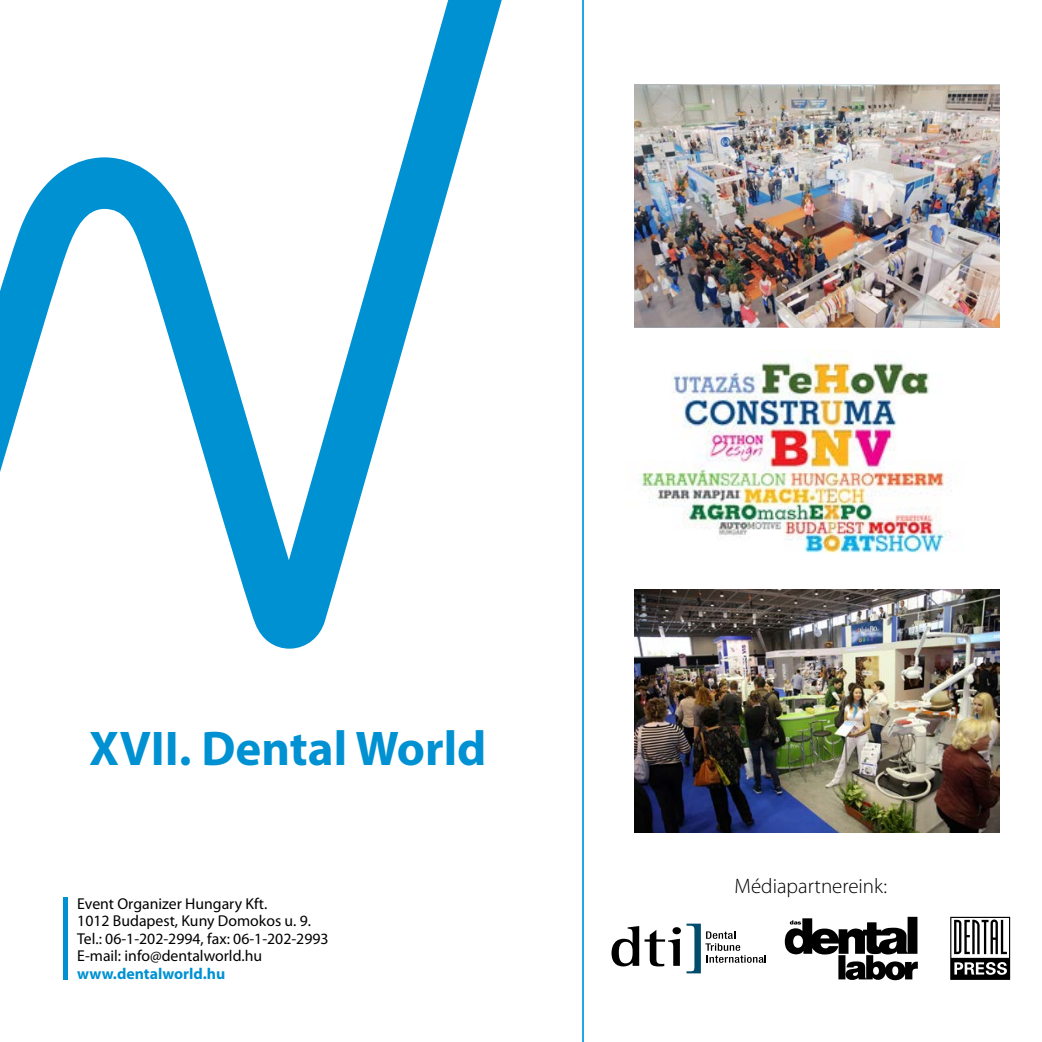
<style>
.page{position:relative;width:1042px;height:1042px;background:#fff}
.page>*{position:absolute;margin:0;border:0;box-sizing:border-box;transform-origin:0 0}
.t1{font:700 49px "Myriad Pro";color:#0091d3}
.t2{font:300 21px "Myriad Pro";color:#000}
.t3{font:15.75px/17.5px "Myriad Pro";color:#000}
.t4{font:700 15.75px "Myriad Pro";color:#0091d3}
</style>
<div class="page">
<svg style="left:0;top:0;width:502px;height:649px"></svg>
<div style="left:63px;top:897px;width:5px;height:82px;background:#0091d3"></div>
<img style="left:640px;top:350px;width:312px;height:203px">
<img style="left:634px;top:84px;width:365px;height:243px">
<img style="left:635px;top:589px;width:364px;height:243px">
<hr style="left:582px;top:0;width:2px;height:1042px;background:#009fe3">
<svg style="left:611px;top:923px;width:155px;height:50px"></svg>
<svg style="left:785px;top:917px;width:133px;height:63px"></svg>
<svg style="left:950px;top:917px;width:60px;height:63px"></svg>
<h1 class="t1" style="left:89px;top:721px;width:399px">XVII. Dental World</h1>
<p class="t3" style="left:77px;top:895px;width:253px">Event Organizer Hungary Kft.<br>1012 Budapest, Kuny Domokos u. 9.<br>Tel.: 06-1-202-2994, fax: 06-1-202-2993<br>E-mail: info@dentalworld.hu</p>
<p class="t4" style="left:77px;top:965px;width:149px">www.dentalworld.hu</p>
<h2 class="t2" style="left:734px;top:874px;width:154px">Médiapartnereink:</h2>
</div>
